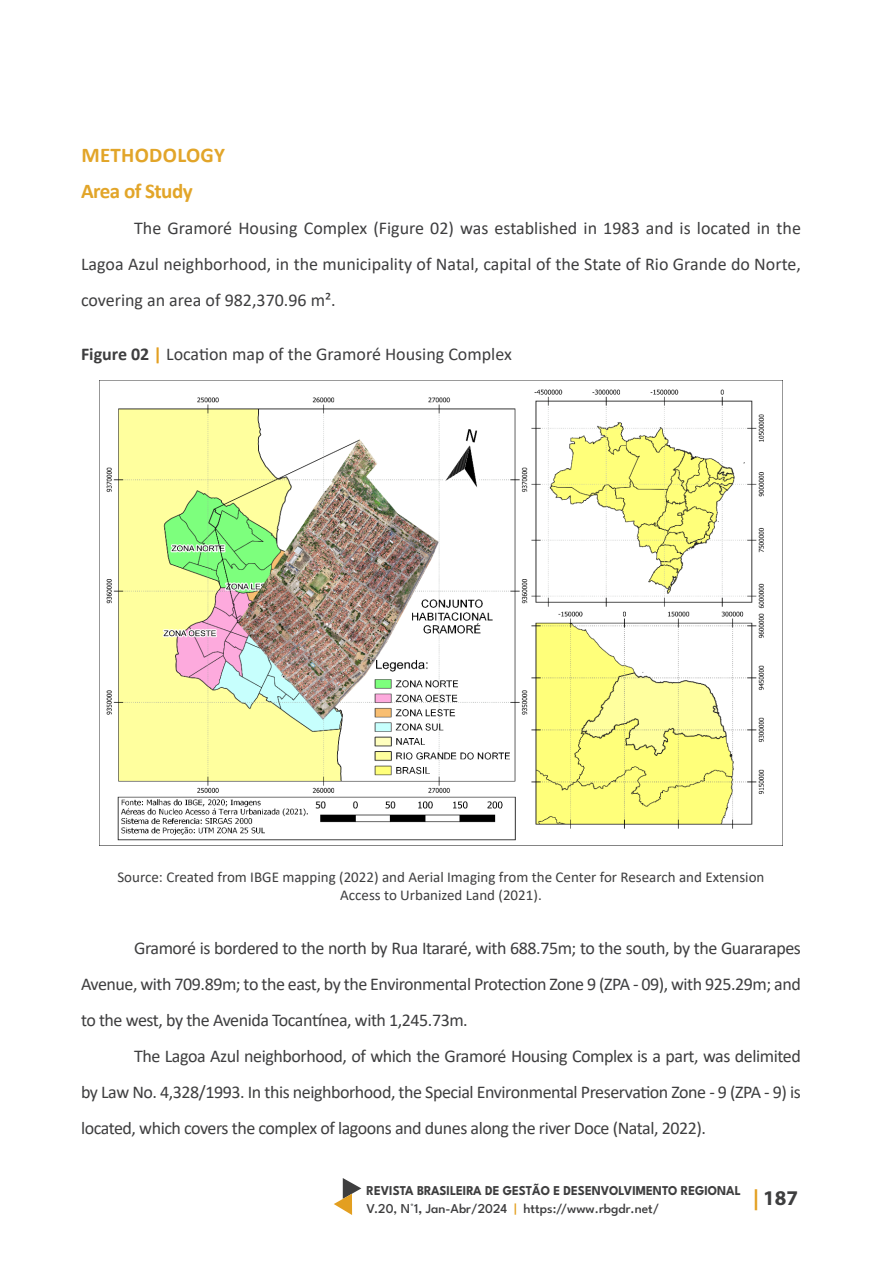
<style>
.page{position:relative;width:891px;height:1262px;background:#fff}
.page>*{position:absolute;margin:0;border:0;box-sizing:border-box;transform-origin:0 0}
.Subtítulo_Artigos{font:700 21px "Calibri";color:#e2a529}
.Subtítulo_Artigos-2{font:700 21px "Calibri";letter-spacing:-.025em;color:#e2a529}
.t1{font:700 21px "Myriad Pro";color:#3e3e3f}
.Texto_Artigo{font:18px/36px "Calibri";letter-spacing:-.025em;color:#3e3e3f;text-align:justify}
.Tabelas_e_Figuras{font:18px "Calibri";color:#3e3e3f}
.Legenda{font:15px/18px "Calibri";color:#3e3e3f;text-align:center}
.t2{font:700 13.5px/18px "League Spartan";color:#3e3e3f;scale:.94 1}
.s1{font-weight:700}
.s2{font-weight:700;color:#e39f20}
.s3{font-weight:500}
.s4{font-weight:600}
.s5{font-weight:500;color:#e39f20}
.s6{color:#e39f20}
</style>
<div class="page">
<svg style="left:334px;top:1178px;width:27px;height:37px"></svg>
<img style="left:106px;top:389px;width:658px;height:452px">
<p class="Subtítulo_Artigos" style="left:81px;top:140px;width:145px">METHODOLOGY</p>
<p class="Subtítulo_Artigos-2" style="left:81px;top:176px;width:113px">Area of Study</p>
<p class="Texto_Artigo" style="left:81px;top:210px;width:722px;text-indent:53px">The Gramoré Housing Complex (Figure 02) was established in 1983 and is located in the Lagoa Azul neighborhood, in the municipality of Natal, capital of the State of Rio Grande do Norte, covering an area of 982,370.96 m².</p>
<p class="Tabelas_e_Figuras" style="left:81px;top:342px;width:432px"><span class="s1">Figure 02</span> <span class="s2">|</span> Location map of the Gramoré Housing Complex</p>
<p class="Legenda" style="left:117px;top:868px;width:649px">Source: Created from IBGE mapping (2022) and Aerial Imaging from the Center for Research and Extension<br>Access to Urbanized Land (2021).</p>
<p class="Texto_Artigo" style="left:81px;top:930px;width:721px;text-indent:53px">Gramoré is bordered to the north by Rua Itararé, with 688.75m; to the south, by the Guararapes Avenue, with 709.89m; to the east, by the Environmental Protection Zone 9 (ZPA - 09), with 925.29m; and to the west, by the Avenida Tocantínea, with 1,245.73m.</p>
<p class="Texto_Artigo" style="left:81px;top:1038px;width:721px;text-indent:53px">The Lagoa Azul neighborhood, of which the Gramoré Housing Complex is a part, was delimited by Law No. 4,328/1993. In this neighborhood, the Special Environmental Preservation Zone - 9 (ZPA - 9) is located, which covers the complex of lagoons and dunes along the river Doce (Natal, 2022).</p>
<p class="t2" style="left:367px;top:1180px;width:400px">REVISTA BRASILEIRA DE GESTÃO E DESENVOLVIMENTO REGIONAL<br><span class="s3">V.20, N°1</span><span class="s4">,</span> <span class="s3">Jan-Abr/2024</span> <span class="s5">|</span> <span class="s3">https://www.rbgdr.net/</span></p>
<p class="t1" style="left:753px;top:1184px;width:47px"><span class="s6">|</span> 187</p>
</div>
